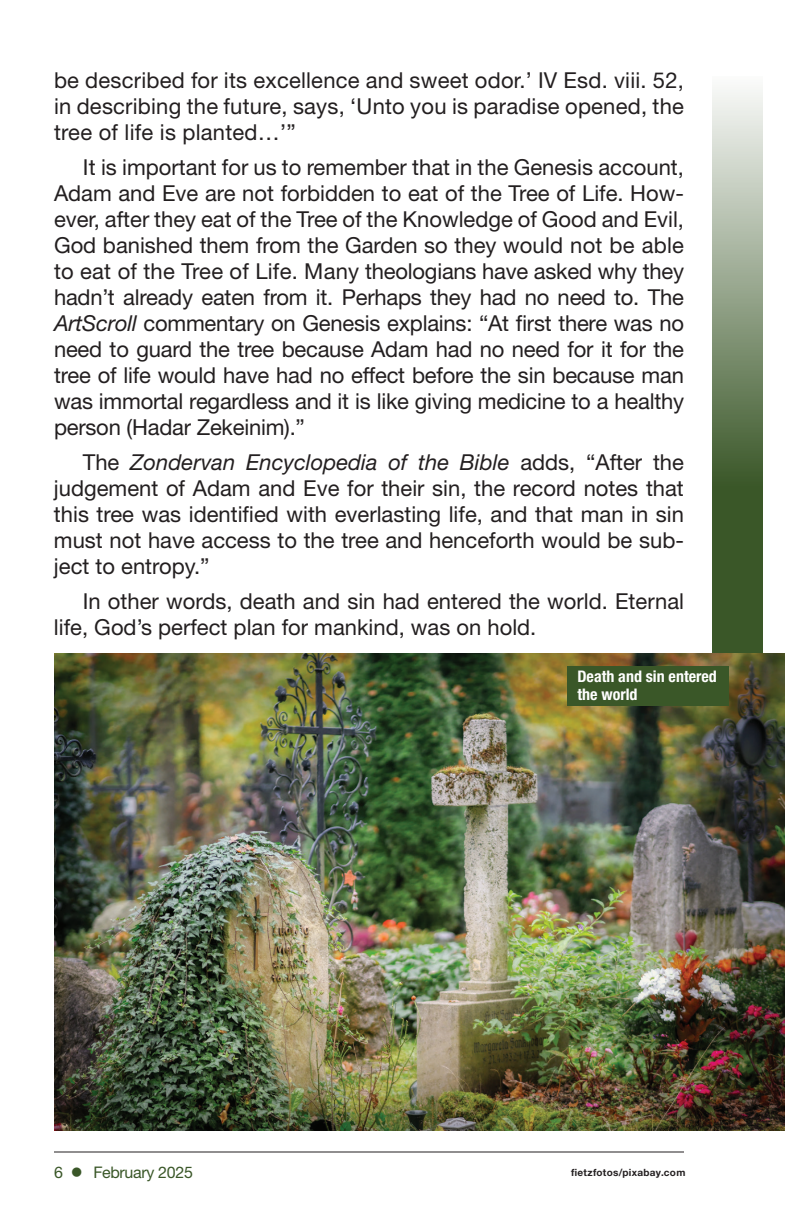
<style>
.page{position:relative;width:792px;height:1224px;background:#fff}
.page>*{position:absolute;margin:0;border:0;box-sizing:border-box;transform-origin:0 0}
.t1{font:22px/26px "Helvetica Neue LT Std";color:#231f20;text-align:justify}
.t2{font:700 condensed 16px/18px "Helvetica Neue LT Std";color:#fff}
.t3{font:16px "Helvetica Neue LT Std";letter-spacing:-.02em;color:#3a5728}
.t4{font:700 10px "Helvetica Neue LT Std";letter-spacing:.03em;color:#231f20}
.s1{font-style:italic}
</style>
<div class="page">
<svg style="left:713px;top:89px;width:50px;height:565px;background:#7c8f70"></svg>
<hr style="left:54px;top:1152px;width:630px;height:1px;background:#231f20">
<img style="left:54px;top:654px;width:731px;height:476px">
<div style="left:567px;top:666px;width:162px;height:40px;background:#3a5728"></div>
<p class="t1" style="left:54px;top:67px;width:631px">be described for its excellence and sweet odor.’ IV Esd. viii. 52, in describing the future, says, ‘Unto you is paradise opened, the tree of life is planted…’”</p>
<p class="t1" style="left:54px;top:154px;width:632px;text-indent:29px">It is important for us to remember that in the Genesis account, Adam and Eve are not forbidden to eat of the Tree of Life. How&shy;ever, after they eat of the Tree of the Knowledge of Good and Evil, God banished them from the Garden so they would not be able to eat of the Tree of Life. Many theologians have asked why they hadn’t already eaten from it. Perhaps they had no need to. The <span class="s1">ArtScroll</span> commentary on Genesis explains: “At first there was no need to guard the tree because Adam had no need for it for the tree of life would have had no effect before the sin because man was immortal regardless and it is like giving medicine to a healthy person (Hadar Zekeinim).”</p>
<p class="t1" style="left:54px;top:449px;width:632px;text-indent:29px">The <span class="s1">Zondervan Encyclopedia of the Bible</span> adds, “After the judgement of Adam and Eve for their sin, the record notes that this tree was identified with everlasting life, and that man in sin must not have access to the tree and henceforth would be sub&shy;ject to entropy.”</p>
<p class="t1" style="left:54px;top:588px;width:632px;text-indent:29px">In other words, death and sin had entered the world. Eternal life, God’s perfect plan for mankind, was on hold.</p>
<p class="t2" style="left:577px;top:667px;width:141px">Death and sin entered the world</p>
<p class="t3" style="left:54px;top:1162px;width:140px">6 ● February 2025</p>
<p class="t4" style="left:571px;top:1167px;width:116px">fietzfotos/pixabay.com</p>
</div>
